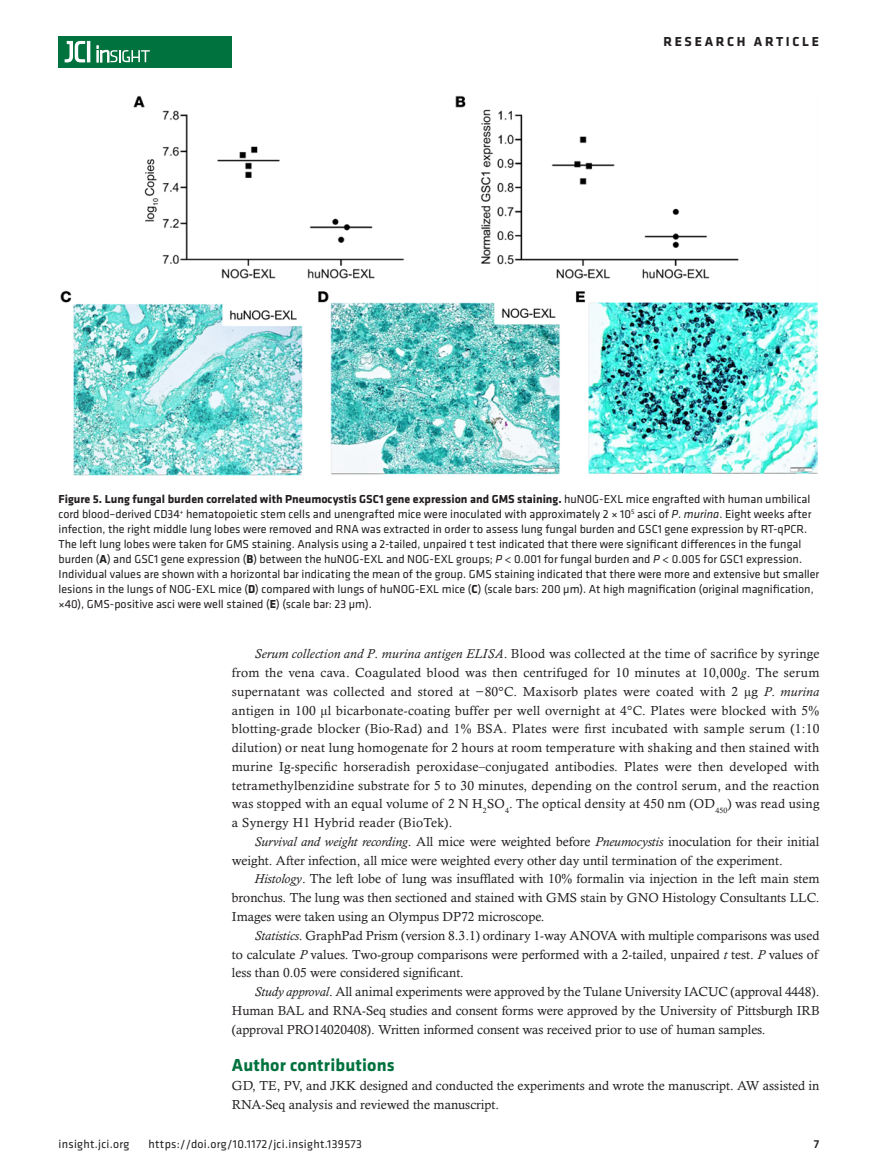
<style>
.page{position:relative;width:878px;height:1175px;background:#fff}
.page>*{position:absolute;margin:0;border:0;box-sizing:border-box;transform-origin:0 0}
.t1{font:700 18px "Klavika";letter-spacing:.01em;color:#00723e}
.t2{font:700 13.5px "Klavika Basic";letter-spacing:.2em;color:#231f20}
.t3{font:13.2px/18.8px "Calisto MT Std";color:#231f20;text-align:justify}
.t4{font:12px/15px "Klavika Basic";color:#231f20}
.t5{font:12px "Klavika Basic";letter-spacing:.025em;color:#231f20}
.t6{font:500 12px "Klavika Basic";color:#231f20}
.s1{font-weight:700}
.s2{font-style:italic}
.s3{font-family:"Times New Roman"}
</style>
<div class="page">
<div style="left:59px;top:36px;width:173px;height:31px;background:#00723e"></div>
<hr style="left:87px;top:41px;width:3px;height:21px;background:#fff">
<svg style="left:64px;top:41px;width:21px;height:22px"></svg>
<svg style="left:97px;top:46px;width:53px;height:16px"></svg>
<img style="left:61px;top:96px;width:756px;height:380px">
<p class="t2" style="left:663px;top:32px;width:157px">RESEARCH ARTICLE</p>
<p class="t4" style="left:59px;top:491px;width:762px"><span class="s1">Figure 5. Lung fungal burden correlated with Pneumocystis GSC1 gene expression and GMS staining.</span> huNOG-EXL mice engrafted with human umbilical cord blood–derived CD34<sup>+</sup> hematopoietic stem cells and unengrafted mice were inoculated with approximately 2 × 10<sup>5</sup> asci of <span class="s2">P</span>. <span class="s2">murina</span>. Eight weeks after infection, the right middle lung lobes were removed and RNA was extracted in order to assess lung fungal burden and GSC1 gene expression by RT-qPCR.<br>The left lung lobes were taken for GMS staining. Analysis using a 2-tailed, unpaired t test indicated that there were significant differences in the fungal burden (<span class="s1">A</span>) and GSC1 gene expression (<span class="s1">B</span>) between the huNOG-EXL and NOG-EXL groups; <span class="s2">P</span> &lt; 0.001 for fungal burden and <span class="s2">P</span> &lt; 0.005 for GSC1 expression.<br>Individual values are shown with a horizontal bar indicating the mean of the group. GMS staining indicated that there were more and extensive but smaller lesions in the lungs of NOG-EXL mice (<span class="s1">D</span>) compared with lungs of huNOG-EXL mice (<span class="s1">C</span>) (scale bars: 200 μm). At high magnification (original magnification, ×40), GMS-positive asci were well stained (<span class="s1">E</span>) (scale bar: 23 μm).</p>
<p class="t3" style="left:232px;top:644px;width:589px;text-indent:23px"><span class="s2">Serum collection and P</span>. <span class="s2">murina antigen ELISA</span>. Blood was collected at the time of sacrifice by syringe from the vena cava. Coagulated blood was then centrifuged for 10 minutes at 10,000<span class="s2">g</span>. The serum supernatant was collected and stored at −80°C. Maxisorb plates were coated with 2 <span class="s3">μ</span>g <span class="s2">P</span>. <span class="s2">murina </span>antigen in 100 <span class="s3">μ</span>l bicarbonate-coating buffer per well overnight at 4°C. Plates were blocked with 5% blotting-grade blocker (Bio-Rad) and 1% BSA. Plates were first incubated with sample serum (1:10 dilution) or neat lung homogenate for 2 hours at room temperature with shaking and then stained with murine Ig-specific horseradish peroxidase–conjugated antibodies. Plates were then developed with tetramethylbenzidine substrate for 5 to 30 minutes, depending on the control serum, and the reaction was stopped with an equal volume of 2 N H<sub>2</sub>SO<sub>4</sub>. The optical density at 450 nm (OD<sub>450</sub>) was read using a Synergy H1 Hybrid reader (BioTek).</p>
<p class="t3" style="left:232px;top:832px;width:589px;text-indent:22px"><span class="s2">Survival and weight recording</span>. All mice were weighted before <span class="s2">Pneumocystis</span> inoculation for their initial weight. After infection, all mice were weighted every other day until termination of the experiment.</p>
<p class="t3" style="left:232px;top:869px;width:589px;text-indent:22px"><span class="s2">Histology</span>. The left lobe of lung was insufflated with 10% formalin via injection in the left main stem bronchus. The lung was then sectioned and stained with GMS stain by GNO Histology Consultants LLC.<br>Images were taken using an Olympus DP72 microscope.</p>
<p class="t3" style="left:232px;top:926px;width:589px;text-indent:22px"><span class="s2">Statistics</span>. GraphPad Prism (version 8.3.1) ordinary 1-way ANOVA with multiple comparisons was used to calculate <span class="s2">P</span> values. Two-group comparisons were performed with a 2-tailed, unpaired <span class="s2">t</span> test. <span class="s2">P</span> values of less than 0.05 were considered significant.</p>
<p class="t3" style="left:232px;top:982px;width:589px;text-indent:22px"><span class="s2">Study approval</span>. All animal experiments were approved by the Tulane University IACUC (approval 4448).<br>Human BAL and RNA-Seq studies and consent forms were approved by the University of Pittsburgh IRB (approval PRO14020408). Written informed consent was received prior to use of human samples.</p>
<h1 class="t1" style="left:232px;top:1052px;width:164px">Author contributions</h1>
<p class="t3" style="left:232px;top:1075px;width:589px">GD, TE, PV, and JKK designed and conducted the experiments and wrote the manuscript. AW assisted in<br>RNA-Seq analysis and reviewed the manuscript.</p>
<p class="t5" style="left:58px;top:1135px;width:72px">insight.jci.org</p>
<p class="t5" style="left:148px;top:1135px;width:215px">https://doi.org/10.1172/jci.insight.139573</p>
<p class="t6" style="left:813px;top:1135px;width:7px">7</p>
</div>
